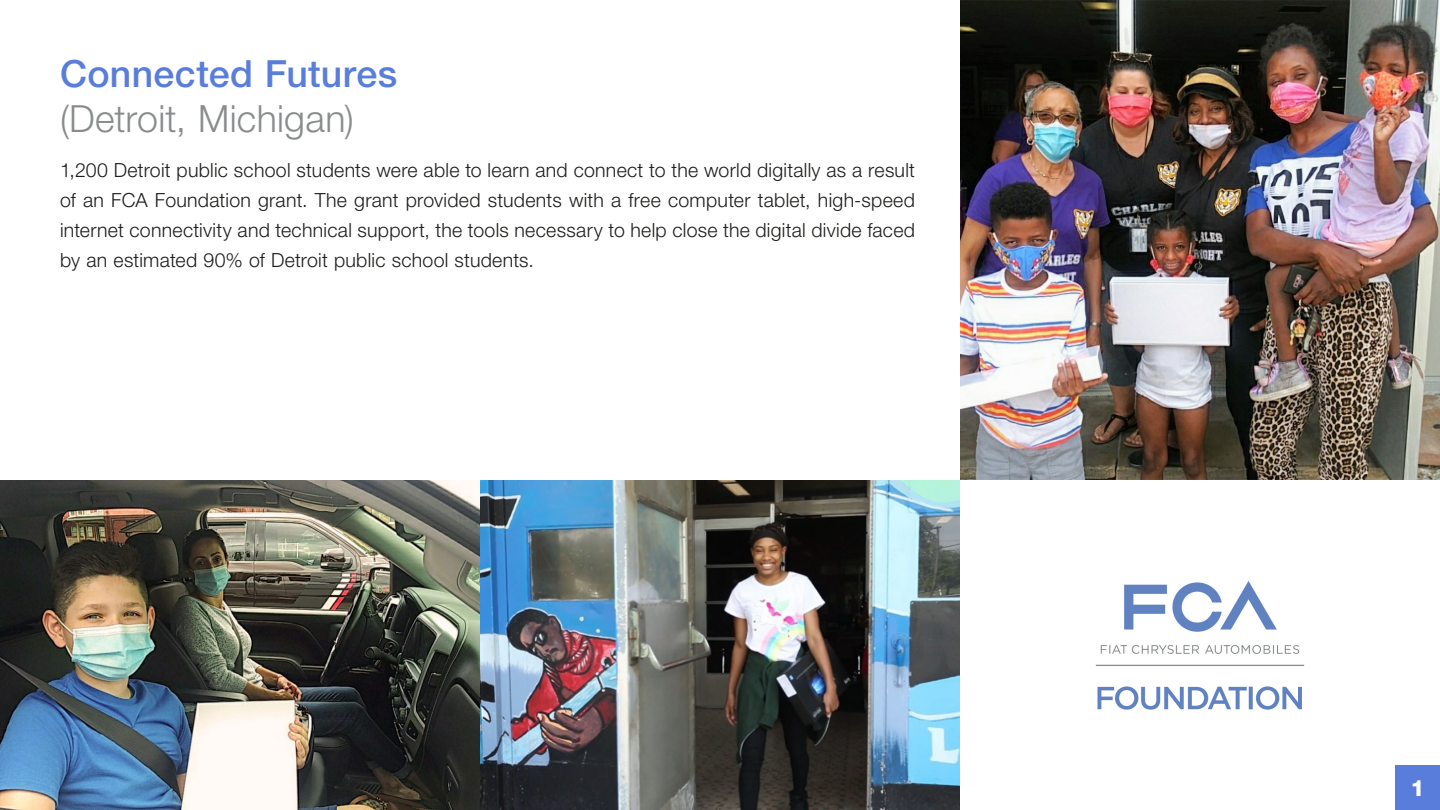
<style>
.page{position:relative;width:1440px;height:810px;background:#fff}
.page>*{position:absolute;margin:0;border:0;box-sizing:border-box;transform-origin:0 0}
.t1{font:300 37.5px/45px "Helvetica Neue LT Std";letter-spacing:.005em;color:#898c8d}
.t2{font:800 22.5px "Helvetica Neue LT Std";color:#fff}
.t3{font:300 19.5px/30px "Helvetica Neue LT Std";letter-spacing:.015em;color:#1d1d1b;text-align:justify}
.s1{font-weight:500;color:#597dda}
</style>
<div class="page">
<img style="left:0;top:480px;width:960px;height:330px">
<img style="left:960px;top:0;width:480px;height:480px">
<img style="left:1100px;top:581px;width:200px;height:73px">
<img style="left:1097px;top:686px;width:205px;height:24px">
<hr style="left:1096px;top:665px;width:208px;height:1px;background:#898c8d">
<div style="left:1395px;top:765px;width:45px;height:45px;background:#597dda"></div>
<p class="t1" style="left:60px;top:50px;width:339px"><span class="s1">Connected Futures </span>(Detroit, Michigan)</p>
<p class="t3" style="left:60px;top:154px;width:857px">1,200 Detroit public school students were able to learn and connect to the world digitally as a result of an FCA Foundation grant. The grant provided students with a free computer tablet, high-speed internet connectivity and technical support, the tools necessary to help close the digital divide faced by an estimated 90% of Detroit public school students.</p>
<p class="t2" style="left:1410px;top:774px;width:16px">1</p>
</div>
